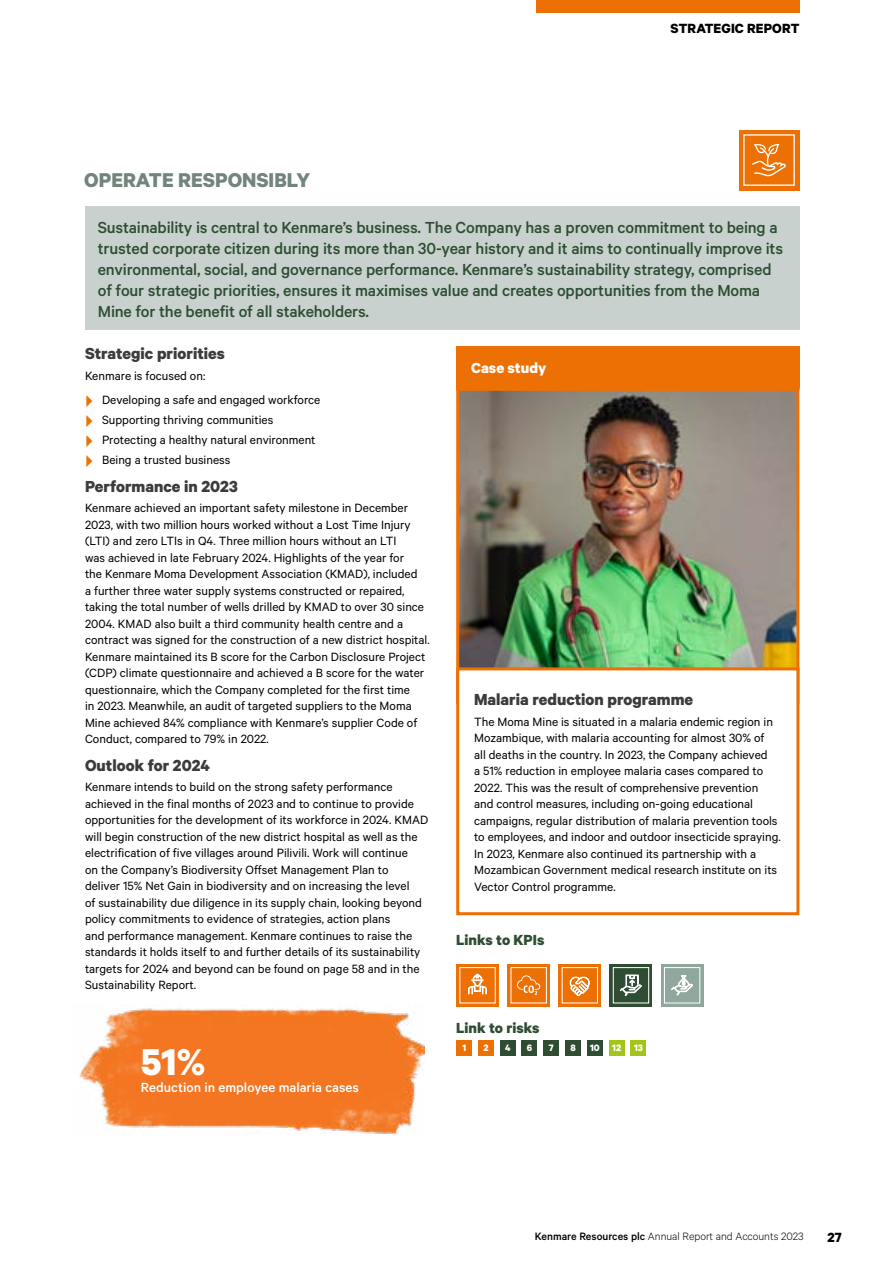
<style>
.page{position:relative;width:893px;height:1263px;background:#fff}
.page>*{position:absolute;margin:0;border:0;box-sizing:border-box;transform-origin:0 0}
.t1{font:700 42px "Calibre";color:#fff}
.t2{font:700 22.5px "Calibre";color:#73847c}
.t3{font:500 18px/21px "Calibre";letter-spacing:-.01em;color:#2e4d33}
.t4{font:700 18px "Calibre";color:#3c3c3b}
.t5{font:700 16.5px "Calibre";color:#2e4d33}
.t6{font:700 16.5px "Calibre";color:#fff}
.t7{font:500 15px "Calibre";color:#fff}
.t8{font:700 15px "Calibre";letter-spacing:.005em;color:#000}
.t9{font:13.5px/16.5px "Calibre";color:#000}
.t10{font:300 12px "Calibre";color:#000}
.t11{font:700 10.5px "Calibre";color:#fff}
.s1{font-weight:500}
</style>
<div class="page">
<img style="left:460px;top:391px;width:335px;height:276px">
<div style="left:456px;top:386px;width:343px;height:318px;border:3px solid #ed7004"></div>
<div style="left:738px;top:130px;width:61px;height:60px;background:#ed7004"></div>
<div style="left:743px;top:134px;width:52px;height:52px;border:1px solid #fff"></div>
<svg style="left:752px;top:144px;width:34px;height:32px"></svg>
<svg style="left:456px;top:964px;width:43px;height:42px"></svg>
<svg style="left:468px;top:974px;width:19px;height:20px"></svg>
<div style="left:507px;top:964px;width:43px;height:42px;background:#ed7004"></div>
<div style="left:511px;top:967px;width:36px;height:36px;border:1px solid #fff"></div>
<svg style="left:517px;top:975px;width:23px;height:20px"></svg>
<div style="left:558px;top:964px;width:43px;height:42px;background:#ed7004"></div>
<div style="left:562px;top:967px;width:36px;height:36px;border:1px solid #fff"></div>
<svg style="left:570px;top:976px;width:20px;height:20px"></svg>
<div style="left:610px;top:964px;width:42px;height:42px;background:#2e4d33"></div>
<div style="left:613px;top:967px;width:36px;height:36px;border:1px solid #fff"></div>
<svg style="left:620px;top:975px;width:22px;height:21px"></svg>
<div style="left:661px;top:964px;width:42px;height:42px;background:#90a79d"></div>
<div style="left:664px;top:967px;width:36px;height:36px;border:1px solid #fff"></div>
<svg style="left:671px;top:975px;width:22px;height:21px"></svg>
<div style="left:456px;top:1040px;width:16px;height:16px;background:#ed7004"></div>
<div style="left:478px;top:1040px;width:16px;height:16px;background:#ed7004"></div>
<div style="left:500px;top:1040px;width:16px;height:16px;background:#2e4d33"></div>
<div style="left:521px;top:1040px;width:16px;height:16px;background:#2e4d33"></div>
<div style="left:543px;top:1040px;width:16px;height:16px;background:#2e4d33"></div>
<div style="left:565px;top:1040px;width:16px;height:16px;background:#2e4d33"></div>
<div style="left:587px;top:1040px;width:16px;height:16px;background:#2e4d33"></div>
<div style="left:609px;top:1040px;width:15px;height:16px;background:#a2c617"></div>
<div style="left:630px;top:1040px;width:16px;height:16px;background:#a2c617"></div>
<div style="left:458px;top:669px;width:340px;height:245px;background:#fff"></div>
<div style="left:456px;top:667px;width:343px;height:248px;border:3px solid #ed7004"></div>
<div style="left:456px;top:346px;width:343px;height:42px;background:#ed7004"></div>
<div style="left:456px;top:385px;width:343px;height:6px;background:#ed7004"></div>
<div style="left:85px;top:207px;width:714px;height:123px;background:#c8d1cd"></div>
<img style="left:79px;top:1008px;width:345px;height:127px">
<div style="left:536px;top:0;width:263px;height:13px;background:#ed7004"></div>
<h2 class="t2" style="left:84px;top:166px;width:227px">OPERATE RESPONSIBLY</h2>
<p class="t8" style="left:671px;top:19px;width:130px">STRATEGIC REPORT</p>
<p class="t3" style="left:98px;top:216px;width:687px">Sustainability is central to Kenmare’s business. The Company has a proven commitment to being a trusted corporate citizen during its more than 30-year history and it aims to continually improve its environmental, social, and governance performance. Kenmare’s sustainability strategy, comprised of four strategic priorities, ensures it maximises value and creates opportunities from the Moma Mine for the benefit of all stakeholders.</p>
<h3 class="t4" style="left:85px;top:343px;width:141px">Strategic priorities</h3>
<p class="t9" style="left:102px;top:363px;width:220px;line-height:24.3px;text-indent:-17px">Kenmare is focused on:<br>Developing a safe and engaged workforce</p>
<p class="t9" style="left:102px;top:410px;width:215px;line-height:20px">Supporting thriving communities<br>Protecting a healthy natural environment<br>Being a trusted business</p>
<h3 class="t4" style="left:85px;top:475px;width:154px">Performance in 2023</h3>
<p class="t9" style="left:85px;top:499px;width:346px">Kenmare achieved an important safety milestone in December 2023, with two million hours worked without a Lost Time Injury (LTI) and zero LTIs in Q4. Three million hours without an LTI<br>was achieved in late February 2024. Highlights of the year for<br>the Kenmare Moma Development Association (KMAD), included<br>a further three water supply systems constructed or repaired, taking the total number of wells drilled by KMAD to over 30 since 2004. KMAD also built a third community health centre and a contract was signed for the construction of a new district hospital.<br>Kenmare maintained its B score for the Carbon Disclosure Project (CDP) climate questionnaire and achieved a B score for the water questionnaire, which the Company completed for the first time<br>in 2023. Meanwhile, an audit of targeted suppliers to the Moma Mine achieved 84% compliance with Kenmare’s supplier Code of Conduct, compared to 79% in 2022.</p>
<h3 class="t4" style="left:85px;top:754px;width:126px">Outlook for 2024</h3>
<p class="t9" style="left:85px;top:778px;width:345px">Kenmare intends to build on the strong safety performance achieved in the final months of 2023 and to continue to provide opportunities for the development of its workforce in 2024. KMAD will begin construction of the new district hospital as well as the electrification of five villages around Pilivili. Work will continue<br>on the Company’s Biodiversity Offset Management Plan to<br>deliver 15% Net Gain in biodiversity and on increasing the level<br>of sustainability due diligence in its supply chain, looking beyond policy commitments to evidence of strategies, action plans<br>and performance management. Kenmare continues to raise the standards it holds itself to and further details of its sustainability targets for 2024 and beyond can be found on page 58 and in the Sustainability Report.</p>
<h1 class="t1" style="left:141px;top:1037px;width:66px">51%</h1>
<p class="t7" style="left:141px;top:1078px;width:219px">Reduction in employee malaria cases</p>
<p class="t6" style="left:471px;top:358px;width:77px">Case study</p>
<h3 class="t4" style="left:474px;top:688px;width:221px">Malaria reduction programme</h3>
<p class="t9" style="left:474px;top:713px;width:308px">The Moma Mine is situated in a malaria endemic region in Mozambique, with malaria accounting for almost 30% of<br>all deaths in the country. In 2023, the Company achieved<br>a 51% reduction in employee malaria cases compared to 2022. This was the result of comprehensive prevention and control measures, including on-going educational campaigns, regular distribution of malaria prevention tools to employees, and indoor and outdoor insecticide spraying.<br>In 2023, Kenmare also continued its partnership with a Mozambican Government medical research institute on its Vector Control programme.</p>
<p class="t5" style="left:456px;top:929px;width:90px">Links to KPIs</p>
<p class="t5" style="left:456px;top:1018px;width:85px">Link to risks</p>
<p class="t11" style="left:462px;top:1041px;width:5px">1</p>
<p class="t11" style="left:483px;top:1041px;width:161px">2 4 6 7 8 10 12 13</p>
<p class="t10" style="left:535px;top:1230px;width:270px"><span class="s1">Kenmare Resources plc</span> Annual Report and Accounts 2023</p>
<p class="t8" style="left:828px;top:1228px;width:16px">27</p>
</div>
